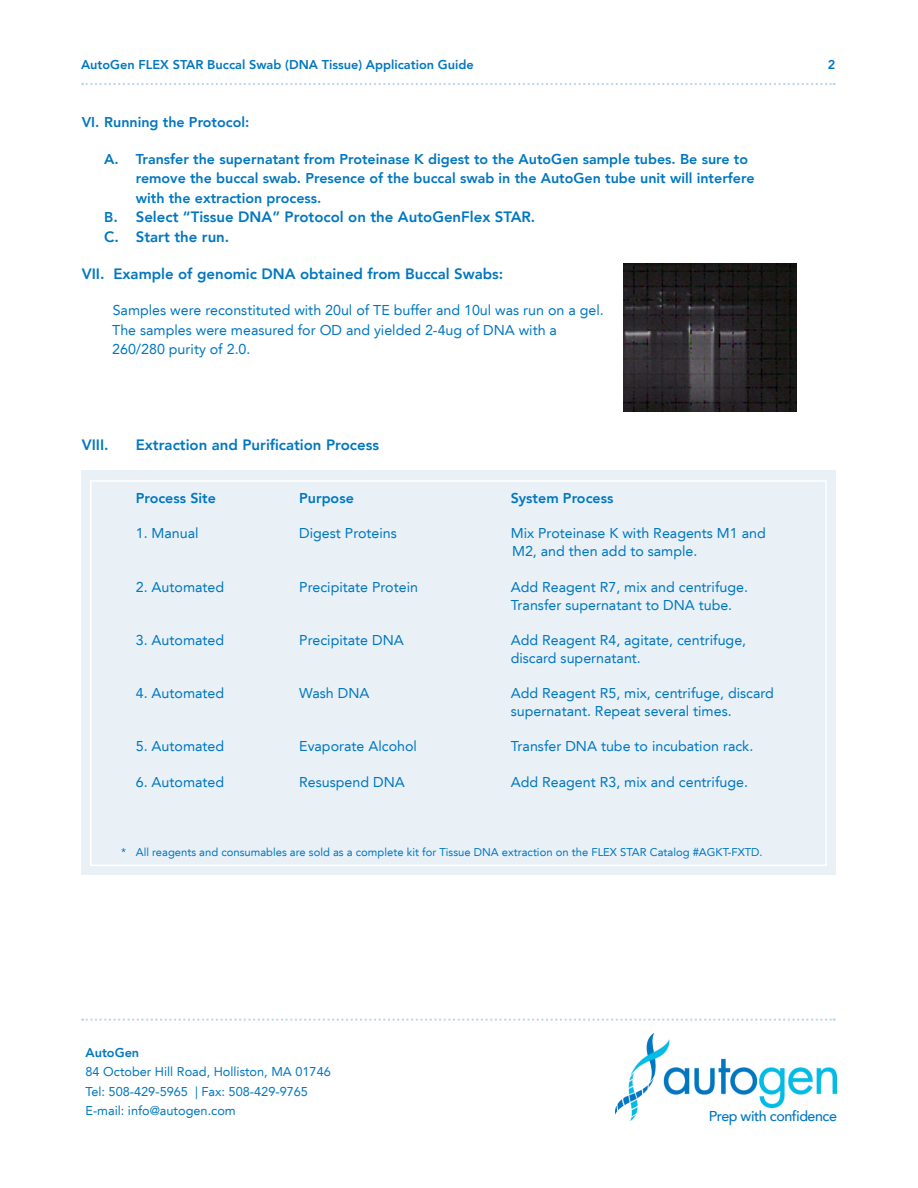
<style>
.page{position:relative;width:918px;height:1188px;background:#fff}
.page>*{position:absolute;margin:0;border:0;box-sizing:border-box;transform-origin:0 0}
.Roman_Numeral_Bullet{font:800 15px/19.5px "Avenir LT";color:#0077c0}
.Table{font:14.25px/18px "Avenir LT";color:#0077c0}
.Roman_Numeral_Bullet-2{font:800 14.25px/19.5px "Avenir LT";color:#0077c0}
.Roman_Numeral_Bullet-3{font:14.25px/19.5px "Avenir LT";color:#0077c0}
.Table-2{font:800 14.25px "Avenir LT";color:#0077c0}
.t1{font:500 14.25px "Avenir LT";letter-spacing:-.03em;color:#0077c0}
.t2{font:12.75px "Avenir LT";color:#0077c0}
.t3{font:800 12.75px "Avenir LT";color:#0077c0}
.Mousetype{font:11.25px "Avenir LT";color:#0077c0}
.s1{font-size:14.25px}
</style>
<div class="page">
<img style="left:615px;top:1033px;width:221px;height:87px">
<div style="left:82px;top:470px;width:754px;height:405px;background:#e9f1f7"></div>
<div style="left:90px;top:480px;width:737px;height:386px;border:2px solid #fff"></div>
<svg style="left:82px;top:1018px;width:753px;height:3px"></svg>
<svg style="left:82px;top:83px;width:753px;height:2px"></svg>
<img style="left:624px;top:263px;width:173px;height:149px">
<p class="t3" style="left:81px;top:57px;width:394px">AutoGen FLEX STAR Buccal Swab (DNA Tissue) Application Guide</p>
<p class="t3" style="left:828px;top:57px;width:9px">2</p>
<p class="Roman_Numeral_Bullet-2" style="left:82px;top:112px;width:169px">VI. Running the Protocol:</p>
<p class="Roman_Numeral_Bullet-2" style="left:136px;top:149px;width:620px;text-indent:-31px">A. Transfer the supernatant from Proteinase K digest to the AutoGen sample tubes. Be sure to remove the buccal swab. Presence of the buccal swab in the AutoGen tube unit will interfere with the extraction process.</p>
<p class="Roman_Numeral_Bullet" style="left:104px;top:207px;width:433px"><span class="s1">B</span>. Select “Tissue DNA” Protocol on the AutoGenFlex STAR.<br>C. Start the run.</p>
<p class="Roman_Numeral_Bullet" style="left:82px;top:264px;width:423px">VII. Example of genomic DNA obtained from Buccal Swabs:</p>
<p class="Roman_Numeral_Bullet-3" style="left:112px;top:301px;width:493px">Samples were reconstituted with 20ul of TE buffer and 10ul was run on a gel.<br>The samples were measured for OD and yielded 2-4ug of DNA with a<br>260/280 purity of 2.0.</p>
<p class="Roman_Numeral_Bullet" style="left:82px;top:435px;width:28px">VIII.</p>
<p class="Roman_Numeral_Bullet" style="left:136px;top:435px;width:245px">Extraction and Purification Process</p>
<p class="Table-2" style="left:136px;top:490px;width:82px">Process Site</p>
<p class="Table-2" style="left:299px;top:490px;width:56px">Purpose</p>
<p class="Table-2" style="left:511px;top:490px;width:104px">System Process</p>
<p class="Table" style="left:136px;top:524px;width:64px">1. Manual</p>
<p class="Table" style="left:299px;top:524px;width:99px">Digest Proteins</p>
<p class="Table" style="left:511px;top:524px;width:257px">Mix Proteinase K with Reagents M1 and<br>M2, and then add to sample.</p>
<p class="Table" style="left:136px;top:578px;width:90px">2. Automated</p>
<p class="Table" style="left:299px;top:578px;width:120px">Precipitate Protein</p>
<p class="Table" style="left:511px;top:578px;width:239px">Add Reagent R7, mix and centrifuge.<br>Transfer supernatant to DNA tube.</p>
<p class="Table" style="left:136px;top:631px;width:90px">3. Automated</p>
<p class="Table" style="left:299px;top:631px;width:106px">Precipitate DNA</p>
<p class="Table" style="left:511px;top:631px;width:237px">Add Reagent R4, agitate, centrifuge, discard supernatant.</p>
<p class="Table" style="left:136px;top:684px;width:90px">4. Automated</p>
<p class="Table" style="left:299px;top:684px;width:72px">Wash DNA</p>
<p class="Table" style="left:511px;top:684px;width:265px">Add Reagent R5, mix, centrifuge, discard supernatant. Repeat several times.</p>
<p class="Table" style="left:136px;top:738px;width:90px">5. Automated</p>
<p class="Table" style="left:299px;top:738px;width:119px">Evaporate Alcohol</p>
<p class="Table" style="left:511px;top:738px;width:244px">Transfer DNA tube to incubation rack.</p>
<p class="Table" style="left:136px;top:773px;width:90px">6. Automated</p>
<p class="Table" style="left:299px;top:773px;width:107px">Resuspend DNA</p>
<p class="Table" style="left:511px;top:773px;width:239px">Add Reagent R3, mix and centrifuge.</p>
<p class="Mousetype" style="left:121px;top:846px;width:643px">* All reagents and consumables are sold as a complete kit for Tissue DNA extraction on the FLEX STAR Catalog #AGKT-FXTD.</p>
<p class="t3" style="left:86px;top:1045px;width:55px">AutoGen</p>
<p class="t2" style="left:86px;top:1064px;width:247px">84 October Hill Road, Holliston, MA 01746</p>
<p class="t2" style="left:86px;top:1084px;width:224px">Tel: 508-429-5965 | Fax: 508-429-9765</p>
<p class="t2" style="left:86px;top:1103px;width:152px">E-mail: info@autogen.com</p>
<p class="t1" style="left:709px;top:1108px;width:130px">Prep with confidence</p>
</div>
